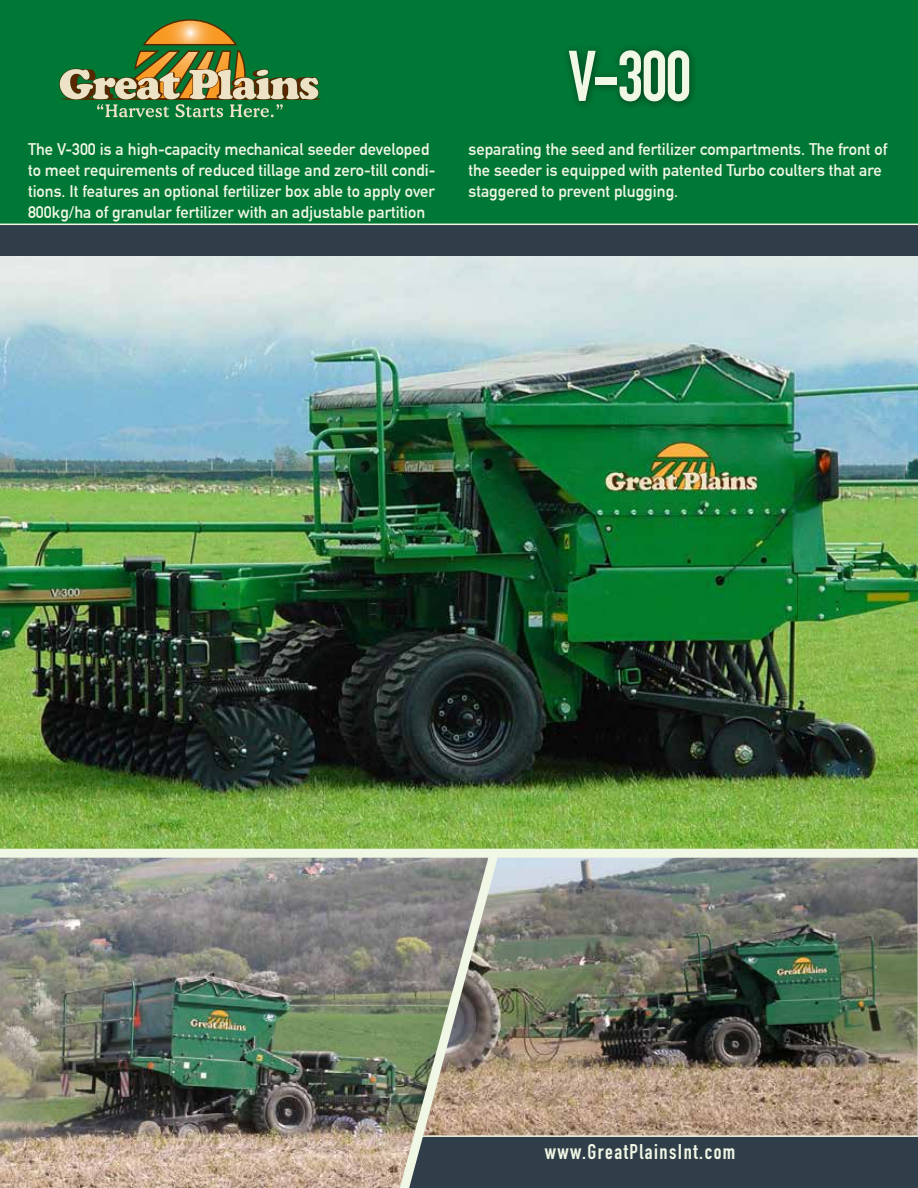
<style>
.page{position:relative;width:918px;height:1188px;background:#fff}
.page>*{position:absolute;margin:0;border:0;box-sizing:border-box;transform-origin:0 0}
.t1{font:700 70.5px "DIN Condensed";color:#f1f7e5}
.t2{font:700 21px "DIN Condensed";letter-spacing:.07em;color:#f1f7e5}
.t3{font:700 16.5px/21px "DIN Alternate";color:#f1f7e5}
</style>
<div class="page">
<img style="left:505px;top:858px;width:413px;height:277px">
<img style="left:0;top:256px;width:918px;height:593px">
<div style="left:0;top:224px;width:918px;height:32px;background:#303e49"></div>
<div style="left:0;top:0;width:918px;height:224px;background:#007835"></div>
<hr style="left:0;top:224px;width:918px;height:1px;background:#f1f7e5">
<div style="left:562px;top:43px;width:137px;height:68px;background:#000;opacity:.5"></div>
<div style="left:275px;top:1136px;width:643px;height:52px;background:#303e49"></div>
<img style="left:0;top:858px;width:386px;height:330px">
<img style="left:386px;top:842px;width:119px;height:346px">
<div style="left:0;top:849px;width:918px;height:9px;background:#f1f7e5"></div>
<hr style="left:420px;top:1135px;width:498px;height:2px;background:#f1f7e5">
<svg style="left:59px;top:19px;width:262px;height:98px"></svg>
<h1 class="t1" style="left:568px;top:29px;width:125px">V-300</h1>
<p class="t3" style="left:28px;top:137px;width:409px">The V-300 is a high-capacity mechanical seeder developed to meet requirements of reduced tillage and zero-till condi&shy;tions. It features an optional fertilizer box able to apply over 800kg/ha of granular fertilizer with an adjustable partition</p>
<p class="t3" style="left:469px;top:137px;width:420px">separating the seed and fertilizer compartments. The front of the seeder is equipped with patented Turbo coulters that are staggered to prevent plugging.</p>
<p class="t2" style="left:545px;top:1138px;width:192px">www.GreatPlainsInt.com</p>
</div>
